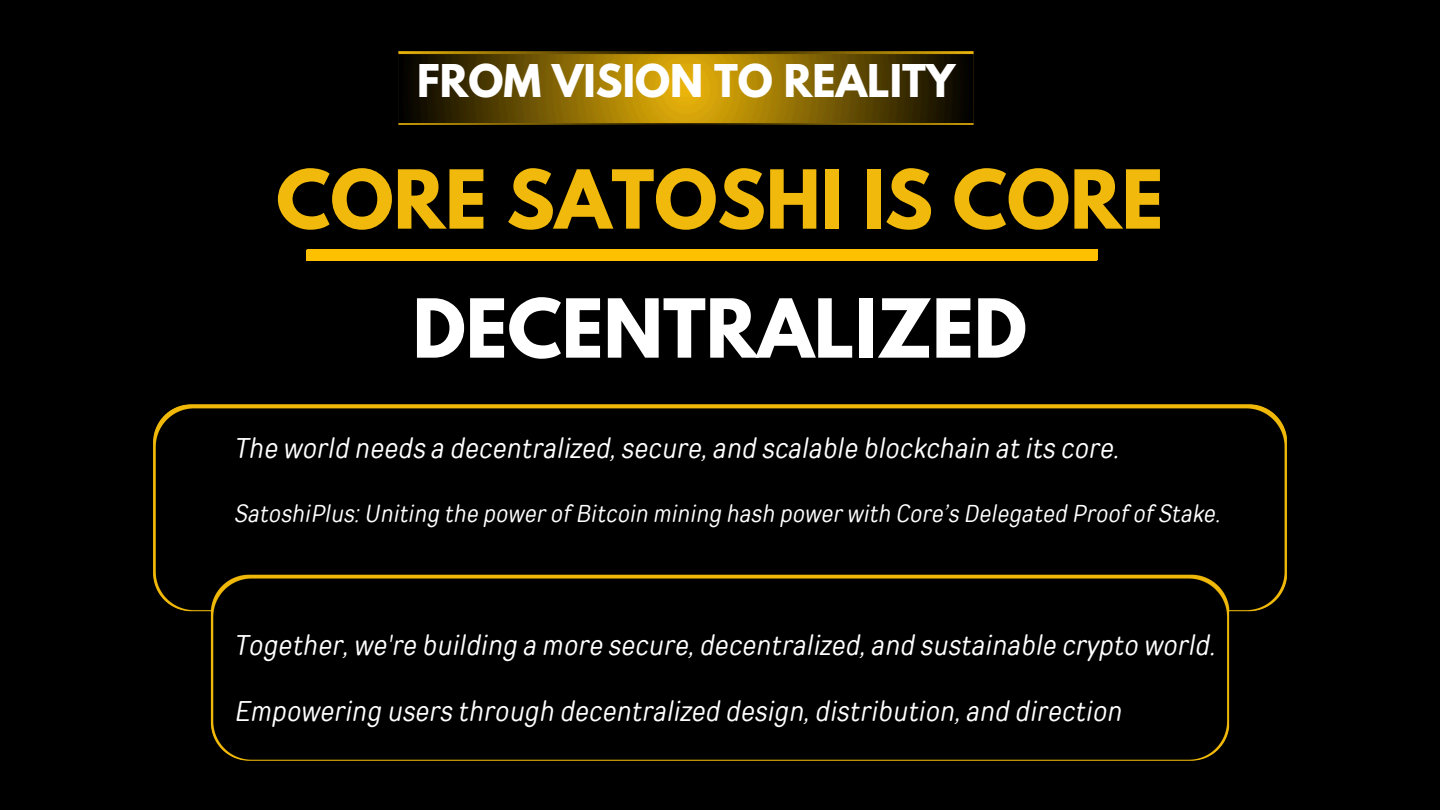
<style>
.page{position:relative;width:1440px;height:810px;background:#000}
.page>*{position:absolute;margin:0;border:0;box-sizing:border-box;transform-origin:0 0}
.t1{font:700 72px/129px "League Spartan";color:#f0b90b;text-align:center}
.t2{font:700 40px "League Spartan";color:#fff}
.t3{font:italic 28.4px "TT Rounds Condensed";letter-spacing:.01em;color:#fff}
.t4{font:italic 24.3px "TT Rounds Condensed";letter-spacing:.01em;color:#fff}
.s1{color:#fff}
</style>
<div class="page">
<img style="left:398px;top:51px;width:576px;height:74px">
<img style="left:153px;top:404px;width:1134px;height:357px">
<div style="left:306px;top:249px;width:792px;height:12px;background:#ffc000"></div>
<p class="t2" style="left:417px;top:61px;width:540px">FROM VISION TO REALITY</p>
<p class="t1" style="left:276px;top:144px;width:889px">CORE SATOSHI IS CORE<br><span class="s1">DECENTRALIZED</span></p>
<h2 class="t3" style="left:235px;top:431px;width:886px">The world needs a decentralized, secure, and scalable blockchain at its core.</h2>
<h1 class="t4" style="left:235px;top:499px;width:987px">SatoshiPlus: Uniting the power of Bitcoin mining hash power with Core’s Delegated Proof of Stake.</h1>
<p class="t3" style="left:235px;top:628px;width:982px">Together, we're building a more secure, decentralized, and sustainable crypto world.</p>
<h3 class="t3" style="left:235px;top:694px;width:889px">Empowering users through decentralized design, distribution, and direction</h3>
</div>
